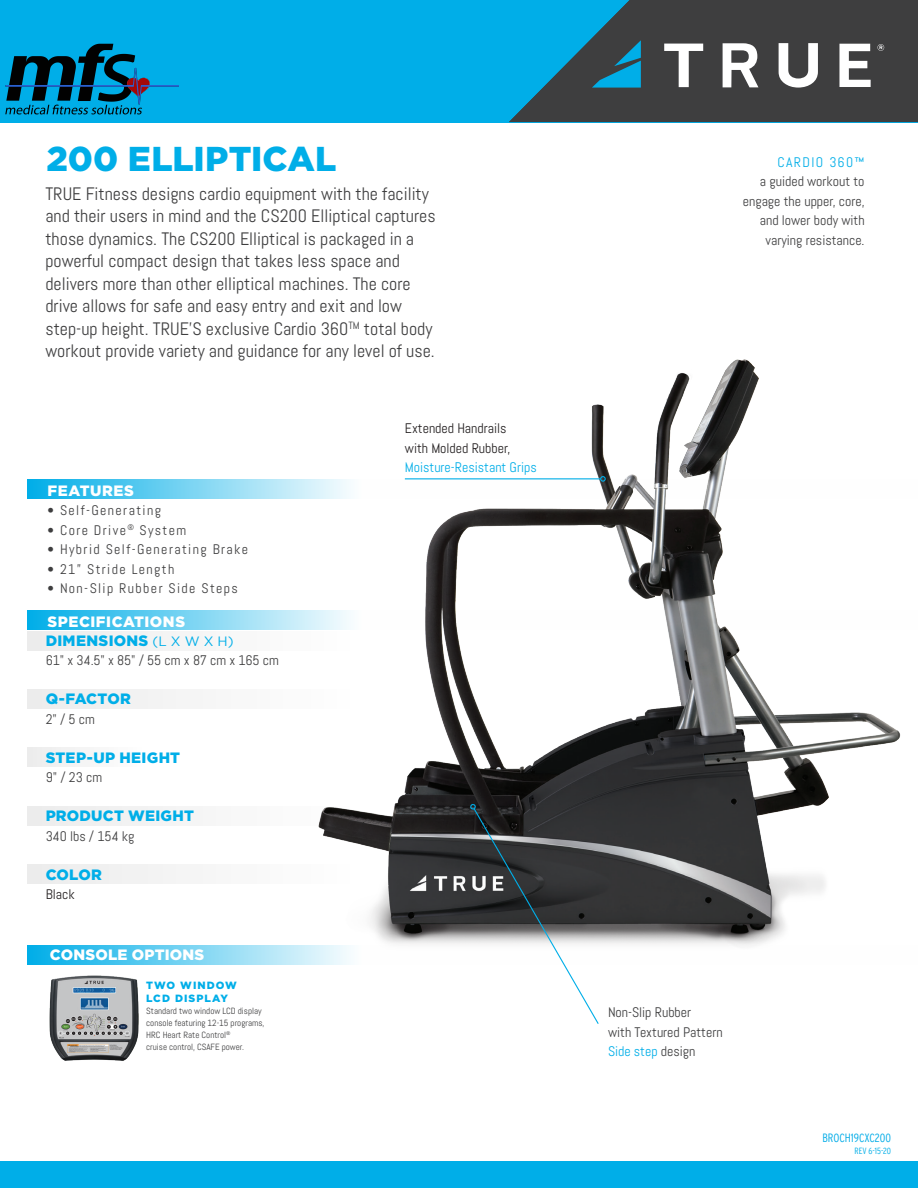
<style>
.page{position:relative;width:918px;height:1188px;background:#fff}
.page>*{position:absolute;margin:0;border:0;box-sizing:border-box;transform-origin:0 0}
.t1{font:900 34.5px "Gotham";color:#00aee8}
.t2{font:18px/22.5px "Abel";color:#3e3e3f}
.t3{font:900 15px/19.5px "Gotham";letter-spacing:.025em;color:#fff}
.t4{font:900 15px "Gotham";letter-spacing:.015em;color:#00aee8}
.t5{font:13.8px/19.5px "Abel";color:#3e3e3f;text-align:right}
.t6{font:13.8px "Abel";letter-spacing:.1em;color:#3e3e3f}
.t7{font:13.8px/19.5px "Abel";color:#231f20}
.t8{font:13.8px "Abel";color:#00aee8}
.t9{font:13.8px "Abel";letter-spacing:.1em;color:#00aee8}
.t10{font:300 condensed 12px "Interstate";color:#00abe7}
.t11{font:900 10.5px/13.5px "Gotham";letter-spacing:.1em;color:#00aee8}
.t12{font:9px/12px "Abel";color:#3e3e3f}
.t13{font:300 condensed 9px "Interstate";color:#00aee8}
.s1{color:#00aee8}
.s2{font-weight:400;font-size:13.5px;color:#00aee8}
</style>
<div class="page">
<svg style="left:27px;top:480px;width:271px;height:19px;background:#66cdf0"></svg>
<div style="left:27px;top:631px;width:891px;height:20px;background:#f4f4f4"></div>
<svg style="left:27px;top:610px;width:271px;height:20px;background:#66cdf0"></svg>
<div style="left:27px;top:689px;width:891px;height:20px;background:#f4f4f4"></div>
<div style="left:27px;top:807px;width:891px;height:19px;background:#f4f4f4"></div>
<div style="left:27px;top:747px;width:365px;height:20px;background:linear-gradient(to bottom,#fbfbfb,#fbfbfb)"></div>
<div style="left:27px;top:865px;width:891px;height:19px;background:#f4f4f4"></div>
<svg style="left:27px;top:945px;width:323px;height:20px;background:#70d1f1"></svg>
<div style="left:0;top:0;width:918px;height:122px;background:#00aee8"></div>
<svg style="left:509px;top:0;width:409px;height:122px;fill:#3e3e3f"></svg>
<div style="left:0;top:1161px;width:918px;height:27px;background:#00aee8"></div>
<img style="left:49px;top:975px;width:90px;height:86px">
<img style="left:298px;top:359px;width:617px;height:596px">
<svg style="left:469px;top:803px;width:131px;height:221px"></svg>
<hr style="left:405px;top:478px;width:196px;height:1px;background:#00aee8">
<svg style="left:600px;top:476px;width:6px;height:6px"></svg>
<svg style="left:592px;top:40px;width:49px;height:48px"></svg>
<svg style="left:779px;top:43px;width:39px;height:45px;background:#a5a5a5"></svg>
<svg style="left:839px;top:44px;width:32px;height:43px"></svg>
<svg style="left:664px;top:44px;width:39px;height:43px;background:#868687"></svg>
<svg style="left:723px;top:43px;width:35px;height:44px;background:#b4b4b4"></svg>
<svg style="left:878px;top:44px;width:6px;height:7px"></svg>
<img style="left:5px;top:43px;width:174px;height:72px">
<h1 class="t1" style="left:46px;top:139px;width:291px">200 ELLIPTICAL</h1>
<p class="t2" style="left:45px;top:182px;width:392px">TRUE Fitness designs cardio equipment with the facility and their users in mind and the CS200 Elliptical captures those dynamics. The CS200 Elliptical is packaged in a powerful compact design that takes less space and delivers more than other elliptical machines. The core drive allows for safe and easy entry and exit and low step-up height. TRUE'S exclusive Cardio 360<sup>TM</sup> total body workout provide variety and guidance for any level of use.</p>
<p class="t3" style="left:48px;top:480px;width:88px">FEATURES</p>
<p class="t6" style="left:48px;top:502px;width:115px">• Self-Generating</p>
<p class="t6" style="left:48px;top:521px;width:140px">• Core Drive<sup>®</sup> System</p>
<p class="t6" style="left:48px;top:541px;width:202px">• Hybrid Self-Generating Brake</p>
<p class="t6" style="left:48px;top:560px;width:128px">• 21” Stride Length</p>
<p class="t6" style="left:48px;top:580px;width:192px">• Non-Slip Rubber Side Steps</p>
<p class="t3" style="left:46px;top:611px;width:190px">SPECIFICATIONS<br><span class="s1">DIMENSIONS</span> <span class="s2">(L X W X H)</span></p>
<p class="t5" style="left:46px;top:651px;width:235px">61" x 34.5" x 85" / 55 cm x 87 cm x 165 cm</p>
<p class="t4" style="left:46px;top:690px;width:87px">Q-FACTOR</p>
<p class="t5" style="left:46px;top:709px;width:51px">2" / 5 cm</p>
<p class="t4" style="left:46px;top:749px;width:136px">STEP-UP HEIGHT</p>
<p class="t5" style="left:46px;top:768px;width:58px">9" / 23 cm</p>
<p class="t4" style="left:46px;top:807px;width:150px">PRODUCT WEIGHT</p>
<p class="t5" style="left:46px;top:826px;width:90px">340 lbs / 154 kg</p>
<p class="t4" style="left:46px;top:866px;width:58px">COLOR</p>
<p class="t7" style="left:46px;top:885px;width:30px">Black</p>
<p class="t3" style="left:50px;top:945px;width:156px">CONSOLE OPTIONS</p>
<p class="t11" style="left:146px;top:978px;width:92px">TWO WINDOW<br>LCD DISPLAY</p>
<p class="t12" style="left:146px;top:1005px;width:120px">Standard two window LCD display console featuring 12-15 programs,<br>HRC Heart Rate Control<sup>®<br></sup>cruise control, CSAFE power.</p>
<p class="t7" style="left:405px;top:419px;width:107px">Extended Handrails with Molded Rubber,</p>
<p class="t8" style="left:405px;top:459px;width:133px">Moisture-Resistant Grips</p>
<p class="t9" style="left:777px;top:153px;width:89px">CARDIO 360™</p>
<p class="t5" style="left:743px;top:172px;width:123px">a guided workout to engage the upper, core, and lower body with varying resistance.</p>
<p class="t5" style="left:608px;top:1003px;width:116px;text-align:left">Non-Slip Rubber<br>with Textured Pattern<br><span class="s1">Side step</span> design</p>
<p class="t10" style="left:822px;top:1131px;width:70px">BROCH19CXC200</p>
<p class="t13" style="left:855px;top:1146px;width:38px">REV 6-15-20</p>
</div>
